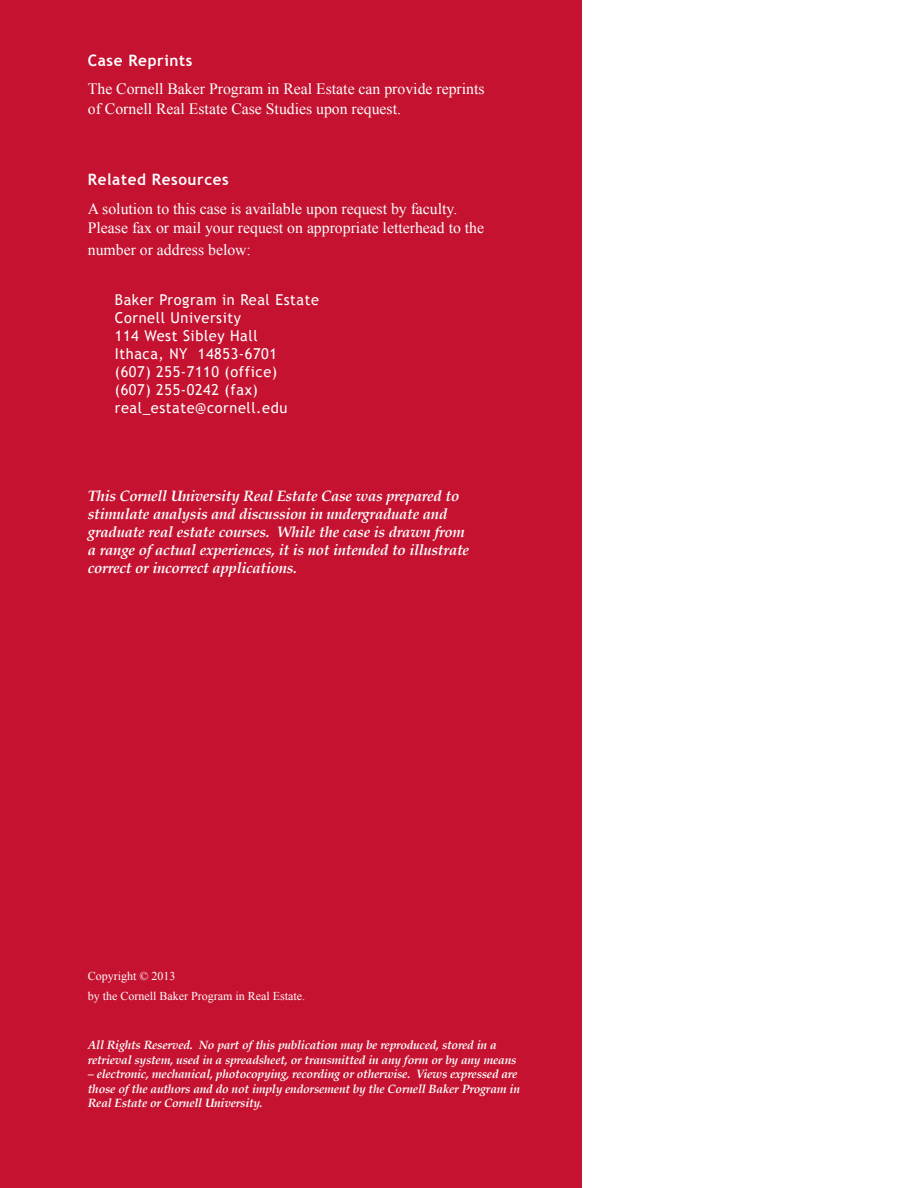
<style>
.page{position:relative;width:918px;height:1188px;background:#fff}
.page>*{position:absolute;margin:0;border:0;box-sizing:border-box;transform-origin:0 0}
.t1{font:15.75px/19.5px "Times New Roman";color:#fff}
.t2{font:700 15.75px "Trebuchet MS";letter-spacing:.04em;color:#fff}
.t3{font:italic 700 15px/18px "Palatino";letter-spacing:-.02em;color:#fff}
.t4{font:15px/18px "Trebuchet MS";letter-spacing:.04em;color:#fff}
.t5{font:italic 700 12px/14.4px "Palatino";letter-spacing:-.02em;color:#fff}
.t6{font:12px/19.2px "Times New Roman";color:#fff}
</style>
<div class="page">
<div style="left:0;top:0;width:582px;height:1188px;background:#c41230"></div>
<h1 class="t2" style="left:88px;top:50px;width:106px">Case Reprints</h1>
<h1 class="t1" style="left:88px;top:79px;width:398px">The Cornell Baker Program in Real Estate can provide reprints of Cornell Real Estate Case Studies upon request.</h1>
<h1 class="t2" style="left:88px;top:170px;width:142px">Related Resources</h1>
<h1 class="t1" style="left:88px;top:198px;width:398px">A solution to this case is available upon request by faculty.<br>Please fax or mail your request on appropriate letterhead to the</h1>
<h1 class="t1" style="left:88px;top:239px;width:165px">number or address below:</h1>
<p class="t4" style="left:115px;top:291px;width:206px">Baker Program in Real Estate<br>Cornell University<br>114 West Sibley Hall<br>Ithaca, NY 14853-6701<br>(607) 255-7110 (office)<br>(607) 255-0242 (fax) real_estate@cornell.edu</p>
<p class="t3" style="left:88px;top:487px;width:383px">This Cornell University Real Estate Case was prepared to stimulate analysis and discussion in undergraduate and graduate real estate courses. While the case is drawn from a range of actual experiences, it is not intended to illustrate correct or incorrect applications.</p>
<p class="t6" style="left:88px;top:967px;width:219px">Copyright © 2013<br>by the Cornell Baker Program in Real Estate.</p>
<p class="t5" style="left:88px;top:1038px;width:430px">All Rights Reserved. No part of this publication may be reproduced, stored in a retrieval system, used in a spreadsheet, or transmitted in any form or by any means</p>
<p class="t5" style="left:88px;top:1067px;width:434px">– electronic, mechanical, photocopying, recording or otherwise. Views expressed are those of the authors and do not imply endorsement by the Cornell Baker Program in<br>Real Estate or Cornell University.</p>
</div>
